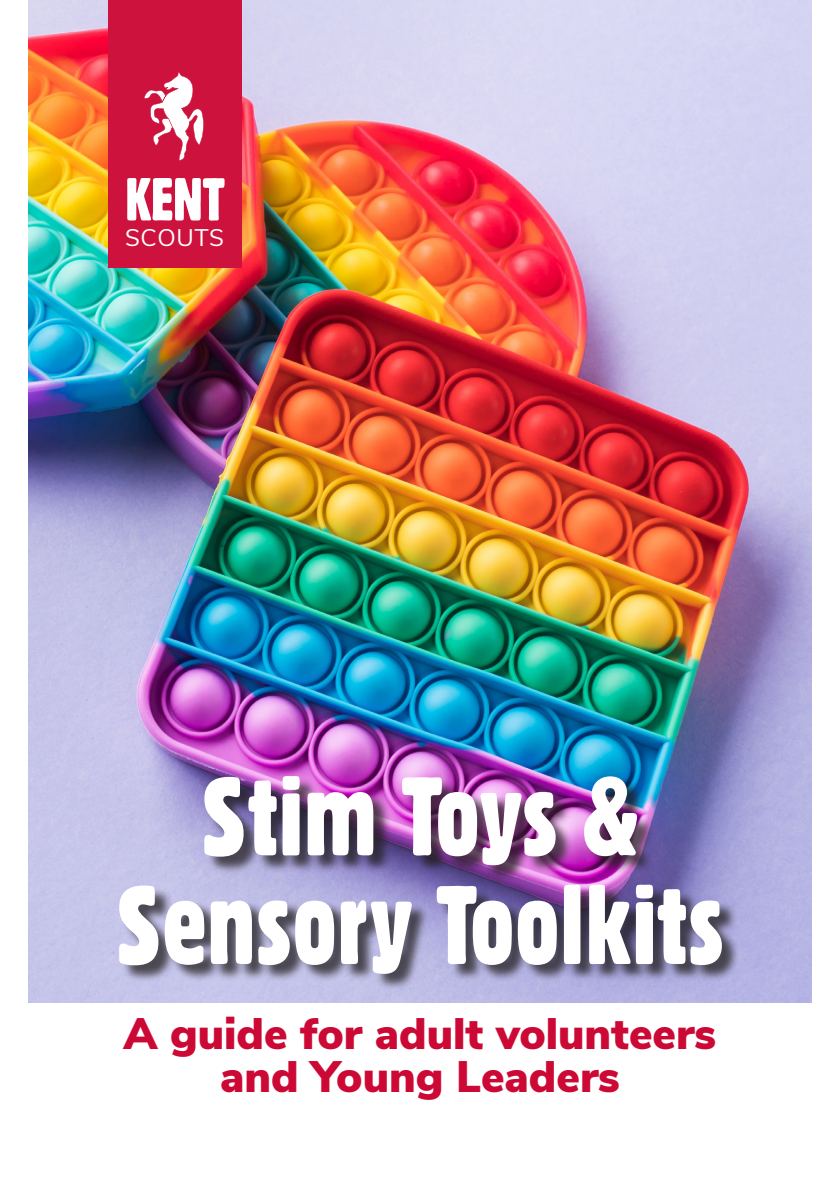
<style>
.page{position:relative;width:840px;height:1191px;background:#fff}
.page>*{position:absolute;margin:0;border:0;box-sizing:border-box;transform-origin:0 0}
._70_Header_white_Bebas_Neue{font:108.6px "Gothic 821 Condensed BT";color:#fff}
.t1{font:59px "Gothic 821 Condensed BT";color:#fff}
._21_Content_black_Titillium_Web{font:900 44px/43px "Nunito Sans";color:#cc0935;text-align:center}
._9_Contents_black_Bebas_Neue{font:24px "Nunito Sans";letter-spacing:.03em;color:#fff}
</style>
<div class="page">
<img style="left:28px;top:0;width:783px;height:1002px">
<div style="left:121px;top:777px;width:618px;height:214px;background:#231f20;opacity:.75"></div>
<div style="left:108px;top:0;width:133px;height:268px;background:#cd123d"></div>
<svg style="left:144px;top:72px;width:60px;height:89px"></svg>
<h2 class="t1" style="left:125px;top:164px;width:102px">KENT</h2>
<p class="_9_Contents_black_Bebas_Neue" style="left:125px;top:220px;width:100px">SCOUTS</p>
<p class="_70_Header_white_Bebas_Neue" style="left:201px;top:750px;width:439px">Stim Toys &amp;</p>
<p class="_70_Header_white_Bebas_Neue" style="left:115px;top:859px;width:610px">Sensory Toolkits</p>
<p class="_21_Content_black_Titillium_Web" style="left:124px;top:1010px;width:593px">A guide for adult volunteers and Young Leaders</p>
</div>
